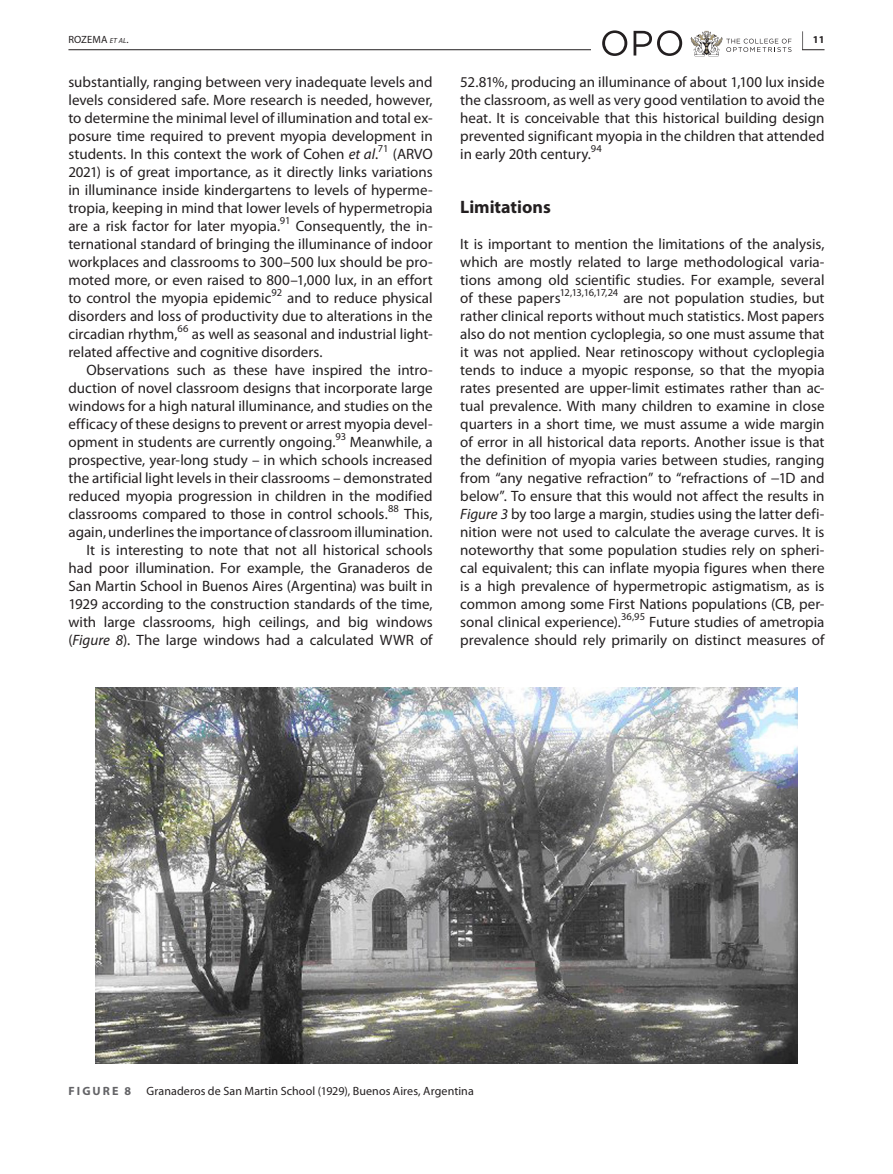
<style>
.page{position:relative;width:893px;height:1174px;background:#fff}
.page>*{position:absolute;margin:0;border:0;box-sizing:border-box;transform-origin:0 0}
.t1{font:700 18px "Myriad Pro";color:#231f20}
.t2{font:15px/18px "Myriad Pro";color:#231f20;text-align:justify}
.t3{font:12px "Myriad Pro";letter-spacing:.005em;color:#231f20}
.t4{font:700 12px "Myriad Pro";letter-spacing:.175em;color:#636366}
.t5{font:10.5px "Myriad Pro";letter-spacing:-.015em;color:#231f20}
.t6{font:10.5px "Myriad Pro";letter-spacing:.01em;color:#231f20}
.t7{font:700 10.5px "Myriad Pro";color:#231f20}
.s1{font-style:italic;font-size:7.35px}
.s2{font-size:18.15px}
.s3{font-style:italic}
</style>
<div class="page">
<hr style="left:68px;top:49px;width:756px;height:1px;background:#231f20">
<div style="left:592px;top:30px;width:210px;height:26px;background:#fff"></div>
<svg style="left:691px;top:31px;width:100px;height:25px"></svg>
<svg style="left:602px;top:30px;width:80px;height:26px"></svg>
<img style="left:96px;top:687px;width:701px;height:377px">
<p class="t6" style="left:68px;top:33px;width:62px">ROZEMA <span class="s1">et al</span>.</p>
<p class="t7" style="left:801px;top:33px;width:25px"><span class="s2">|</span> 11</p>
<p class="t2" style="left:68px;top:73px;width:366px">substantially, ranging between very inadequate levels and levels considered safe. More research is needed, however, to determine the minimal level of illumination and total ex&shy;posure time required to prevent myopia development in students. In this context the work of Cohen <span class="s3">et al</span>.</p>
<p class="t2" style="left:460px;top:73px;width:366px">52.81%, producing an illuminance of about 1,100 lux inside the classroom, as well as very good ventilation to avoid the heat. It is conceivable that this historical building design prevented significant myopia in the children that attended in early 20th century.</p>
<p class="t5" style="left:591px;top:143px;width:13px">94</p>
<p class="t5" style="left:378px;top:143px;width:12px">71</p>
<p class="t2" style="left:68px;top:145px;width:366px;text-indent:324px">(ARVO 2021) is of great importance, as it directly links variations in illuminance inside kindergartens to levels of hyperme&shy;tropia, keeping in mind that lower levels of hypermetropia are a risk factor for later myopia.</p>
<p class="t1" style="left:460px;top:197px;width:92px">Limitations</p>
<p class="t2" style="left:460px;top:235px;width:366px">It is important to mention the limitations of the analysis, which are mostly related to large methodological varia&shy;tions among old scientific studies. For example, several of these papers</p>
<p class="t5" style="left:280px;top:215px;width:12px">91</p>
<p class="t2" style="left:68px;top:217px;width:366px;text-indent:227px">Consequently, the in&shy;ternational standard of bringing the illuminance of indoor workplaces and classrooms to 300–500 lux should be pro&shy;moted more, or even raised to 800–1,000 lux, in an effort to control the myopia epidemic</p>
<p class="t5" style="left:272px;top:287px;width:12px">92</p>
<p class="t5" style="left:560px;top:287px;width:60px">12,13,16,17,24</p>
<p class="t2" style="left:68px;top:289px;width:366px;text-indent:219px">and to reduce physical disorders and loss of productivity due to alterations in the circadian rhythm,</p>
<p class="t2" style="left:460px;top:289px;width:366px;text-indent:163px">are not population studies, but rather clinical reports without much statistics. Most papers also do not mention cycloplegia, so one must assume that it was not applied. Near retinoscopy without cycloplegia tends to induce a myopic response, so that the myopia rates presented are upper-limit estimates rather than ac&shy;tual prevalence. With many children to examine in close quarters in a short time, we must assume a wide margin of error in all historical data reports. Another issue is that the definition of myopia varies between studies, ranging from “any negative refraction” to “refractions of −1D and below”. To ensure that this would not affect the results in <span class="s3">Figure 3</span> by too large a margin, studies using the latter defi&shy;nition were not used to calculate the average curves. It is noteworthy that some population studies rely on spheri&shy;cal equivalent; this can inflate myopia figures when there is a high prevalence of hypermetropic astigmatism, as is common among some First Nations populations (CB, per&shy;sonal clinical experience).</p>
<p class="t5" style="left:178px;top:323px;width:13px">66</p>
<p class="t2" style="left:68px;top:325px;width:366px;text-indent:123px">as well as seasonal and industrial light&shy;related affective and cognitive disorders.</p>
<p class="t2" style="left:68px;top:361px;width:366px;text-indent:18px">Observations such as these have inspired the intro&shy;duction of novel classroom designs that incorporate large windows for a high natural illuminance, and studies on the efficacy of these designs to prevent or arrest myopia devel&shy;opment in students are currently ongoing.</p>
<p class="t5" style="left:335px;top:431px;width:12px">93</p>
<p class="t2" style="left:68px;top:433px;width:366px;text-indent:281px">Meanwhile, a prospective, year-long study – in which schools increased the artificial light levels in their classrooms – demonstrated reduced myopia progression in children in the modified classrooms compared to those in control schools.</p>
<p class="t5" style="left:388px;top:503px;width:12px">88</p>
<p class="t2" style="left:68px;top:505px;width:366px;text-align:right">This,<br>again, underlines the importance of classroom illumination.<br>It is interesting to note that not all historical schools had poor illumination. For example, the Granaderos de San Martin School in Buenos Aires (Argentina) was built in 1929 according to the construction standards of the time, with large classrooms, high ceilings, and big windows (<span class="s3">Figure 8</span>). The large windows had a calculated WWR of</p>
<p class="t5" style="left:621px;top:611px;width:25px">36,95</p>
<p class="t2" style="left:460px;top:613px;width:366px;text-align:right">Future studies of ametropia<br>prevalence should rely primarily on distinct measures of</p>
<p class="t4" style="left:69px;top:1084px;width:64px">FIGURE 8</p>
<p class="t3" style="left:147px;top:1084px;width:329px">Granaderos de San Martin School (1929), Buenos Aires, Argentina</p>
</div>
